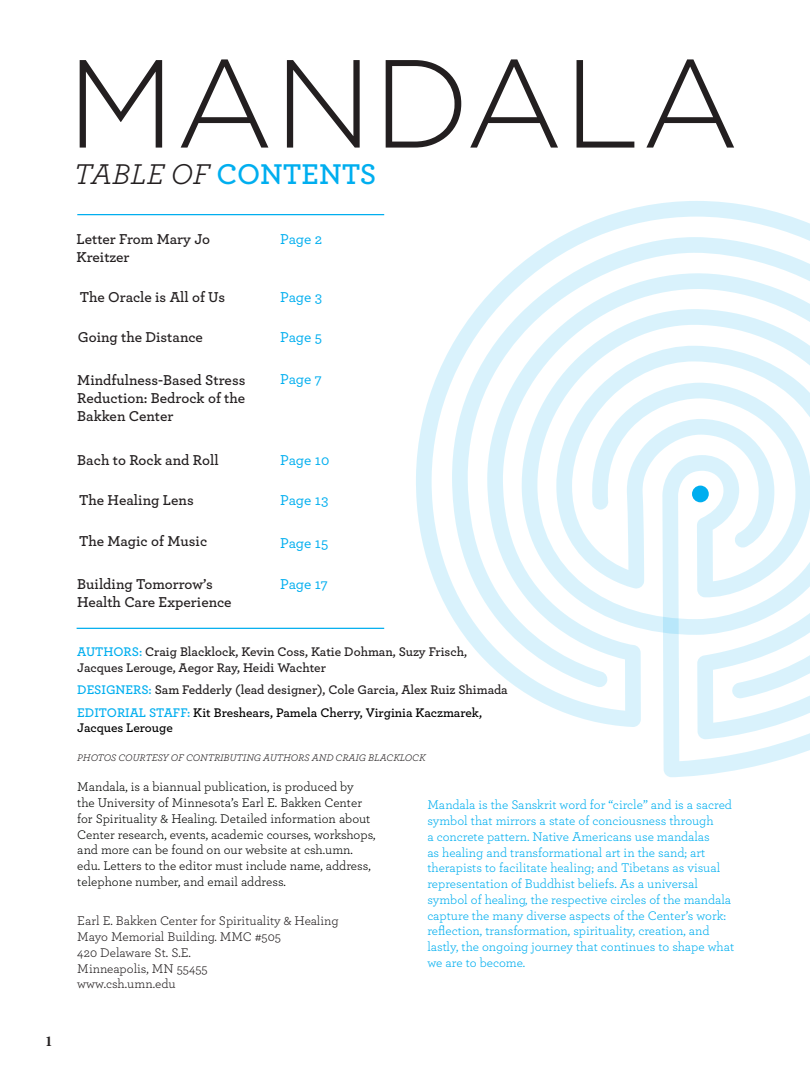
<style>
.page{position:relative;width:810px;height:1080px;background:#fff}
.page>*{position:absolute;margin:0;border:0;box-sizing:border-box;transform-origin:0 0}
.t1{font:300 125px "Gotham";color:#231f20}
.t2{font:600 30px "Archer";color:#00aeef}
.t3{font:600 15px/18px "Archer";color:#231f20}
.t4{font:500 15px "Archer";letter-spacing:-.01em;color:#00aeef}
.Paragraph_Style_12{font:700 15px "Minion Pro";color:#231f20}
.t5{font:13.12px/15.8px "Archer";color:#00aeef}
.t6{font:13.12px/15.8px "Archer";color:#040503}
.t7{font:600 13.12px/15.8px "Archer";color:#231f20}
.t8{font:13.12px "Archer";color:#231f20}
.t9{font:600 13.12px/15.8px "Archer";color:#000}
.t10{font:italic 10px "Archer";color:#231f20}
.s1{font-weight:400;font-style:italic;color:#231f20}
.s2{color:#00aeef}
</style>
<div class="page">
<svg style="left:416px;top:201px;width:394px;height:576px"></svg>
<svg style="left:451px;top:237px;width:359px;height:502px"></svg>
<div style="left:692px;top:486px;width:17px;height:16px;background:#00aeef;border-radius:50%"></div>
<hr style="left:77px;top:214px;width:307px;height:1px;background:#00aeef">
<hr style="left:77px;top:628px;width:307px;height:1px;background:#00aeef">
<p class="Paragraph_Style_12" style="left:45px;top:1031px;width:9px">1</p>
<p class="t1" style="left:67px;top:35px;width:674px">MANDALA</p>
<p class="t2" style="left:74px;top:151px;width:304px"><span class="s1">TABLE OF</span> CONTENTS</p>
<p class="t3" style="left:77px;top:229px;width:135px">Letter From Mary Jo<br>Kreitzer</p>
<p class="t3" style="left:80px;top:287px;width:147px">The Oracle is All of Us</p>
<p class="t3" style="left:78px;top:327px;width:127px">Going the Distance</p>
<p class="t3" style="left:77px;top:370px;width:170px;text-align:justify">Mindfulness-Based Stress Reduction: Bedrock of the Bakken Center</p>
<p class="t3" style="left:77px;top:450px;width:143px">Bach to Rock and Roll</p>
<p class="t3" style="left:79px;top:490px;width:116px">The Healing Lens</p>
<p class="t3" style="left:79px;top:532px;width:130px">The Magic of Music</p>
<p class="t3" style="left:77px;top:575px;width:156px">Building Tomorrow’s<br>Health Care Experience</p>
<p class="t4" style="left:280px;top:228px;width:44px">Page 2</p>
<p class="t4" style="left:280px;top:286px;width:44px">Page 3</p>
<p class="t4" style="left:280px;top:326px;width:43px">Page 5</p>
<p class="t4" style="left:280px;top:368px;width:43px">Page 7</p>
<p class="t4" style="left:280px;top:449px;width:51px">Page 10</p>
<p class="t4" style="left:280px;top:489px;width:50px">Page 13</p>
<p class="t4" style="left:280px;top:532px;width:50px">Page 15</p>
<p class="t4" style="left:280px;top:574px;width:49px">Page 17</p>
<p class="t7" style="left:77px;top:643px;width:391px"><span class="s2">AUTHORS:</span> Craig Blacklock, Kevin Coss, Katie Dohman, Suzy Frisch,<br>Jacques Lerouge, Aegor Ray, Heidi Wachter</p>
<p class="t7" style="left:77px;top:681px;width:432px"><span class="s2">DESIGNERS:</span> Sam Fedderly (lead designer), Cole Garcia, Alex Ruiz Shimada</p>
<p class="t9" style="left:77px;top:704px;width:406px"><span class="s2">EDITORIAL STAFF:</span> Kit Breshears, Pamela Cherry, Virginia Kaczmarek,<br>Jacques Lerouge</p>
<p class="t10" style="left:77px;top:750px;width:350px">PHOTOS COURTESY OF CONTRIBUTING AUTHORS AND CRAIG BLACKLOCK</p>
<p class="t6" style="left:77px;top:779px;width:300px">Mandala, is a biannual publication, is produced by<br>the University of Minnesota’s Earl E. Bakken Center for Spirituality &amp; Healing. Detailed information about Center research, events, academic courses, workshops, and more can be found on our website at csh.umn. edu. Letters to the editor must include name, address, telephone number, and email address.</p>
<p class="t5" style="left:427px;top:796px;width:308px">Mandala is the Sanskrit word for “circle” and is a sacred symbol that mirrors a state of conciousness through<br>a concrete pattern. Native Americans use mandalas<br>as healing and transformational art in the sand; art therapists to facilitate healing; and Tibetans as visual representation of Buddhist beliefs. As a universal symbol of healing, the respective circles of the mandala capture the many diverse aspects of the Center’s work: reflection, transformation, spirituality, creation, and lastly, the ongoing journey that continues to shape what we are to become.</p>
<p class="t8" style="left:77px;top:912px;width:263px">Earl E. Bakken Center for Spirituality &amp; Healing</p>
<p class="t8" style="left:77px;top:928px;width:205px">Mayo Memorial Building. MMC #505</p>
<p class="t8" style="left:77px;top:943px;width:115px">420 Delaware St. S.E.</p>
<p class="t8" style="left:77px;top:959px;width:132px">Minneapolis, MN 55455</p>
<p class="t8" style="left:77px;top:975px;width:100px">www.csh.umn.edu</p>
</div>
